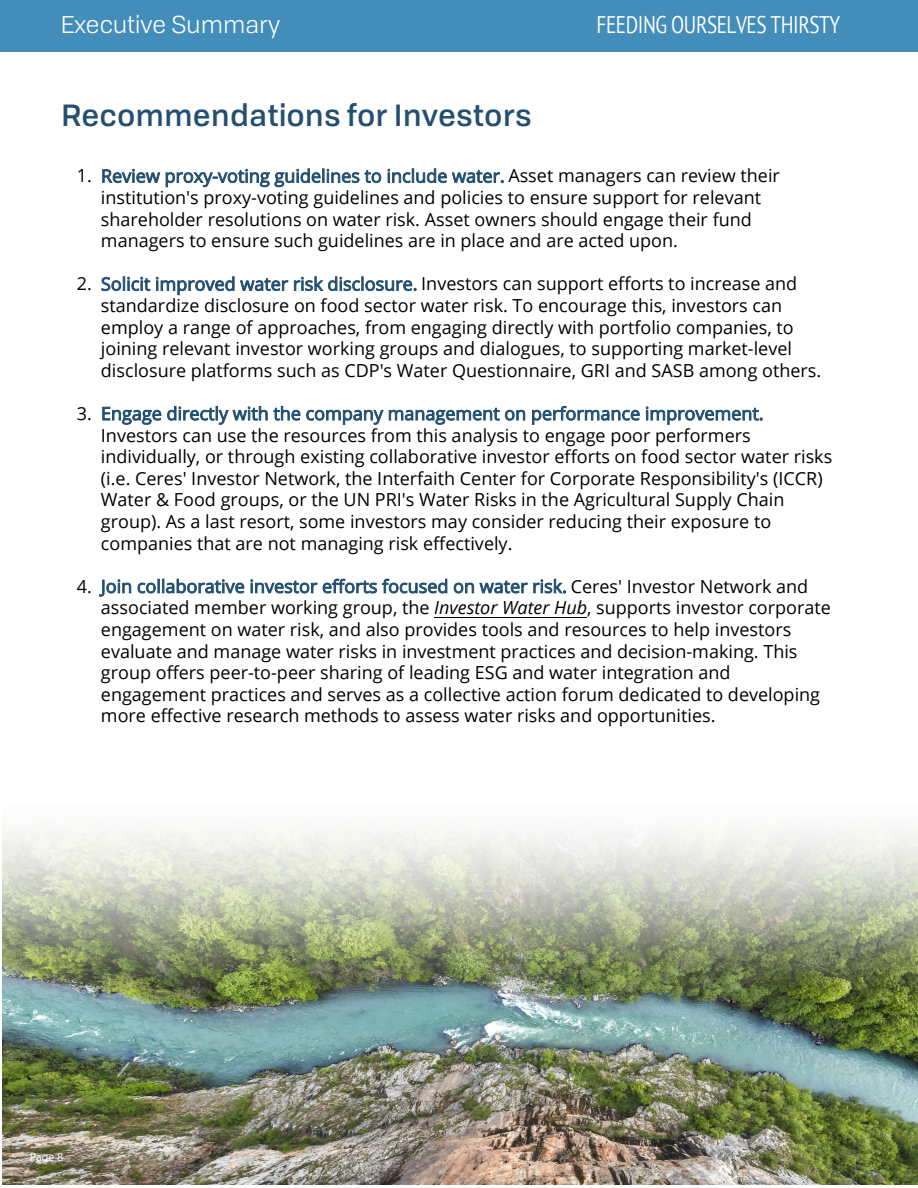
<style>
.page{position:relative;width:918px;height:1188px;background:#fff}
.page>*{position:absolute;margin:0;border:0;box-sizing:border-box;transform-origin:0 0}
.t1{font:500 30px "Tofino";color:#235071}
.t2{font:24px "PT Sans";letter-spacing:-.025em;color:#fff;scale:.8 1}
.t3{font:24px "Tofino";color:#fff}
.t4{font:18px/21.6px "Open Sans";color:#000}
.t5{font:12px "Myriad Pro";color:#f4faff}
.s1{color:#235071}
.s2{font-style:italic}
</style>
<div class="page">
<img style="left:2px;top:830px;width:915px;height:355px">
<div style="left:0;top:0;width:918px;height:52px;background:#438dbb"></div>
<hr style="left:435px;top:617px;width:152px;height:1px;background:#000">
<h2 class="t3" style="left:61px;top:7px;width:221px">Executive Summary</h2>
<h2 class="t2" style="left:597px;top:9px;width:306px">FEEDING OURSELVES THIRSTY</h2>
<h1 class="t1" style="left:61px;top:92px;width:472px">Recommendations for Investors</h1>
<p class="t4" style="left:101px;top:165px;width:680px;text-indent:-24px">1. <span class="s1">Review proxy-voting guidelines to include water.</span> Asset managers can review their institution's proxy-voting guidelines and policies to ensure support for relevant shareholder resolutions on water risk. Asset owners should engage their fund managers to ensure such guidelines are in place and are acted upon.</p>
<p class="t4" style="left:101px;top:273px;width:722px;text-indent:-24px">2. <span class="s1">Solicit improved water risk disclosure.</span> Investors can support efforts to increase and standardize disclosure on food sector water risk. To encourage this, investors can employ a range of approaches, from engaging directly with portfolio companies, to joining relevant investor working groups and dialogues, to supporting market-level disclosure platforms such as CDP's Water Questionnaire, GRI and SASB among others.</p>
<p class="t4" style="left:101px;top:402px;width:733px;text-indent:-24px">3. <span class="s1">Engage directly with the company management on performance improvement.<br></span>Investors can use the resources from this analysis to engage poor performers individually, or through existing collaborative investor efforts on food sector water risks (i.e. Ceres' Investor Network, the Interfaith Center for Corporate Responsibility's (ICCR)<br>Water &amp; Food groups, or the UN PRI's Water Risks in the Agricultural Supply Chain group). As a last resort, some investors may consider reducing their exposure to companies that are not managing risk effectively.</p>
<p class="t4" style="left:101px;top:575px;width:731px;text-indent:-24px">4. <span class="s1">Join collaborative investor efforts focused on water risk.</span> Ceres' Investor Network and associated member working group, the <span class="s2">Investor Water Hub</span>, supports investor corporate engagement on water risk, and also provides tools and resources to help investors evaluate and manage water risks in investment practices and decision-making. This group offers peer-to-peer sharing of leading ESG and water integration and engagement practices and serves as a collective action forum dedicated to developing more effective research methods to assess water risks and opportunities.</p>
<p class="t5" style="left:30px;top:1152px;width:35px">Page 8</p>
</div>
